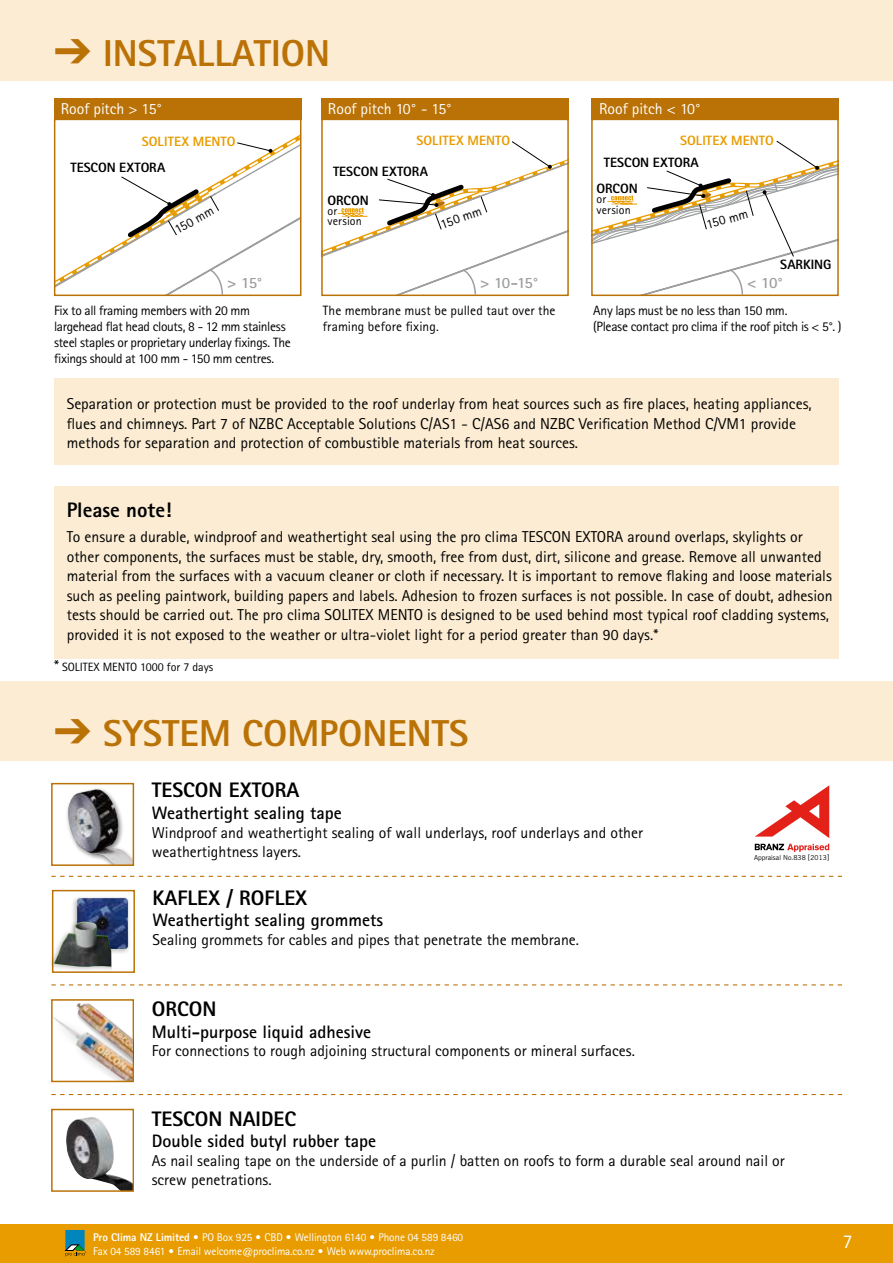
<style>
.page{position:relative;width:893px;height:1263px;background:#fff}
.page>*{position:absolute;margin:0;border:0;box-sizing:border-box;transform-origin:0 0}
.t1{font:800 37.5px "Rotis Sans Serif Pro";color:#ba7206}
.t2{font:800 21px "Rotis Sans Serif Pro";color:#000}
.t3{font:800 21px "Agfa Rotis Sans Serif";color:#000}
.t4{font:19.5px "Rotis Sans Serif Pro";color:#fff}
.t5{font:700 18px "Rotis Sans Serif Pro";color:#000}
.t6{font:15.75px/19.5px "Rotis Sans Serif Pro";color:#000}
.t7{font:15.75px/18.9px "Agfa Rotis Sans Serif";color:#000}
.t8{font:15.75px "Rotis Sans Serif Pro";letter-spacing:-.005em;color:#fff}
.t9{font:700 15.75px "Rotis Sans Serif Pro";letter-spacing:-.055em;color:#9c9e9f}
.t10{font:13.5px/16.2px "Rotis Sans Serif Pro";letter-spacing:-.025em;color:#000}
.t11{font:13.5px/16.2px "Rotis Sans Serif Pro";letter-spacing:.005em;color:#000}
.t12{font:800 13.5px "Rotis Sans Serif Pro";letter-spacing:-.005em;color:#000}
.t13{font:800 13.5px "Rotis Sans Serif Pro";letter-spacing:.01em;color:#e89c00}
.t14{font:13.35px "Rotis Sans Serif Pro";color:#000}
.t15{font:12px/10.4px "Rotis Sans Serif Pro";color:#000}
.t16{font:11.25px/13.5px "Rotis Sans Serif Pro";letter-spacing:-.01em;color:#fff}
.t17{font:6.75px "News Gothic BT";letter-spacing:.005em;color:#000}
.s1{font-size:15.75px}
.s2{font-size:7.95px}
.s3{font-weight:800}
</style>
<div class="page">
<div style="left:0;top:1224px;width:893px;height:39px;background:#e89c00"></div>
<svg style="left:65px;top:1230px;width:21px;height:26px"></svg>
<div style="left:0;top:0;width:893px;height:81px;background:#fbecd3"></div>
<div style="left:0;top:681px;width:893px;height:80px;background:#fbecd3"></div>
<div style="left:52px;top:1014px;width:81px;height:67px;background:#000;opacity:.2"></div>
<svg style="left:54px;top:1017px;width:6px;height:7px"></svg>
<div style="left:51px;top:999px;width:83px;height:83px;border:2px solid #ba7206"></div>
<img style="left:66px;top:1117px;width:65px;height:72px">
<div style="left:51px;top:1109px;width:83px;height:83px;border:2px solid #ba7206"></div>
<div style="left:52px;top:890px;width:83px;height:83px;border:2px solid #ba7206"></div>
<div style="left:71px;top:895px;width:60px;height:59px;background:#000;opacity:.25"></div>
<img style="left:76px;top:898px;width:52px;height:51px">
<div style="left:48px;top:919px;width:63px;height:53px;background:#000;opacity:.25"></div>
<img style="left:54px;top:922px;width:57px;height:45px">
<svg style="left:51px;top:876px;width:791px;height:1px"></svg>
<svg style="left:51px;top:984px;width:791px;height:1px"></svg>
<svg style="left:51px;top:1094px;width:791px;height:1px"></svg>
<div style="left:54px;top:486px;width:785px;height:173px;background:#fbecd3"></div>
<div style="left:54px;top:379px;width:785px;height:86px;background:#fbecd3"></div>
<div style="left:65px;top:787px;width:68px;height:78px;background:#000;opacity:.5"></div>
<img style="left:68px;top:789px;width:63px;height:74px">
<div style="left:51px;top:783px;width:83px;height:83px;border:2px solid #ba7206"></div>
<div style="left:54px;top:98px;width:247px;height:21px;background:#ba7206"></div>
<div style="left:321px;top:98px;width:248px;height:21px;background:#ba7206"></div>
<div style="left:591px;top:98px;width:248px;height:22px;background:#ba7206"></div>
<svg style="left:55px;top:119px;width:246px;height:177px"></svg>
<svg style="left:322px;top:119px;width:246px;height:177px"></svg>
<svg style="left:592px;top:120px;width:246px;height:176px"></svg>
<div style="left:75px;top:1003px;width:62px;height:62px;background:#000;opacity:.34"></div>
<img style="left:77px;top:1003px;width:56px;height:57px">
<div style="left:134px;top:994px;width:14px;height:92px;background:#fff"></div>
<svg style="left:755px;top:785px;width:74px;height:53px"></svg>
<svg style="left:755px;top:844px;width:74px;height:8px"></svg>
<h1 class="t1" style="left:54px;top:29px;width:278px">➔ INSTALLATION</h1>
<p class="t8" style="left:61px;top:100px;width:103px">Roof pitch &gt; 15°</p>
<p class="t8" style="left:328px;top:100px;width:126px">Roof pitch 10° - 15°</p>
<p class="t8" style="left:599px;top:100px;width:104px">Roof pitch &lt; 10°</p>
<p class="t13" style="left:142px;top:133px;width:95px">SOLITEX MENTO</p>
<p class="t12" style="left:70px;top:159px;width:96px">TESCON EXTORA</p>
<p class="t13" style="left:416px;top:131px;width:95px">SOLITEX MENTO</p>
<p class="t12" style="left:333px;top:163px;width:96px">TESCON EXTORA</p>
<p class="t13" style="left:680px;top:131px;width:95px">SOLITEX MENTO</p>
<p class="t12" style="left:604px;top:154px;width:96px">TESCON EXTORA</p>
<p class="t14" style="left:172px;top:223px;width:44px;rotate:-29deg">150 mm</p>
<p class="t12" style="left:328px;top:191px;width:43px">ORCON</p>
<p class="t15" style="left:328px;top:206px;width:36px">or version</p>
<p class="t14" style="left:438px;top:217px;width:44px;rotate:-20deg">150 mm</p>
<p class="t12" style="left:597px;top:180px;width:43px">ORCON</p>
<p class="t15" style="left:597px;top:194px;width:36px">or version</p>
<p class="t14" style="left:704px;top:217px;width:44px;rotate:-15deg">150 mm</p>
<p class="t12" style="left:780px;top:256px;width:52px">SARKING</p>
<p class="t9" style="left:227px;top:273px;width:37px">&gt; 15°</p>
<p class="t9" style="left:480px;top:273px;width:60px">&gt; 10-15°</p>
<p class="t9" style="left:747px;top:273px;width:38px">&lt; 10°</p>
<p class="t10" style="left:54px;top:302px;width:238px">Fix to all framing members with 20 mm largehead flat head clouts, 8 - 12 mm stainless steel staples or proprietary underlay fixings. The fixings should at 100 mm - 150 mm centres.</p>
<p class="t11" style="left:323px;top:302px;width:234px">The membrane must be pulled taut over the framing before fixing.</p>
<p class="t10" style="left:593px;top:302px;width:250px">Any laps must be no less than 150 mm.<br>(Please contact pro clima if the roof pitch is &lt; 5°. )</p>
<p class="t6" style="left:67px;top:394px;width:746px">Separation or protection must be provided to the roof underlay from heat sources such as fire places, heating appliances, flues and chimneys. Part 7 of NZBC Acceptable Solutions C/AS1 - C/AS6 and NZBC Verification Method C/VM1 provide methods for separation and protection of combustible materials from heat sources.</p>
<h2 class="t2" style="left:67px;top:496px;width:106px">Please note!</h2>
<p class="t6" style="left:67px;top:527px;width:767px">To ensure a durable, windproof and weathertight seal using the pro clima TESCON EXTORA around overlaps, skylights or other components, the surfaces must be stable, dry, smooth, free from dust, dirt, silicone and grease. Remove all unwanted material from the surfaces with a vacuum cleaner or cloth if necessary. It is important to remove flaking and loose materials such as peeling paintwork, building papers and labels. Adhesion to frozen surfaces is not possible. In case of doubt, adhesion tests should be carried out. The pro clima SOLITEX MENTO is designed to be used behind most typical roof cladding systems, provided it is not exposed to the weather or ultra-violet light for a period greater than 90 days.*</p>
<p class="t15" style="left:54px;top:661px;width:161px"><span class="s1">*</span> SOLITEX MENTO 1000 for 7 days</p>
<h1 class="t1" style="left:54px;top:710px;width:416px">➔ SYSTEM COMPONENTS</h1>
<h2 class="t2" style="left:152px;top:777px;width:149px">TESCON EXTORA</h2>
<p class="t5" style="left:152px;top:801px;width:191px">Weathertight sealing tape</p>
<p class="t7" style="left:152px;top:823px;width:493px">Windproof and weathertight sealing of wall underlays, roof underlays and other weathertightness layers.</p>
<h2 class="t2" style="left:153px;top:884px;width:156px">KAFLEX / ROFLEX</h2>
<p class="t5" style="left:153px;top:909px;width:232px">Weathertight sealing grommets</p>
<p class="t7" style="left:153px;top:930px;width:428px">Sealing grommets for cables and pipes that penetrate the membrane.</p>
<h2 class="t3" style="left:152px;top:995px;width:66px">ORCON</h2>
<p class="t5" style="left:152px;top:1020px;width:221px">Multi-purpose liquid adhesive</p>
<p class="t7" style="left:152px;top:1041px;width:485px">For connections to rough adjoining structural components or mineral surfaces.</p>
<p class="t17" style="left:754px;top:853px;width:77px">Appraisal No.838 <span class="s2">[</span>2013<span class="s2">]</span></p>
<h2 class="t3" style="left:152px;top:1105px;width:146px">TESCON NAIDEC</h2>
<p class="t5" style="left:152px;top:1129px;width:226px">Double sided butyl rubber tape</p>
<p class="t7" style="left:152px;top:1151px;width:634px">As nail sealing tape on the underside of a purlin / batten on roofs to form a durable seal around nail or screw penetrations.</p>
<p class="t16" style="left:93px;top:1231px;width:372px"><span class="s3">Pro Clima NZ Limited •</span> PO Box 925 <span class="s3">•</span> CBD <span class="s3">•</span> Wellington 6140 <span class="s3">•</span> Phone 04 589 8460<br>Fax 04 589 8461 <span class="s3">•</span> Email welcome@proclima.co.nz <span class="s3">•</span> Web www.proclima.co.nz</p>
<p class="t4" style="left:843px;top:1230px;width:11px">7</p>
</div>
